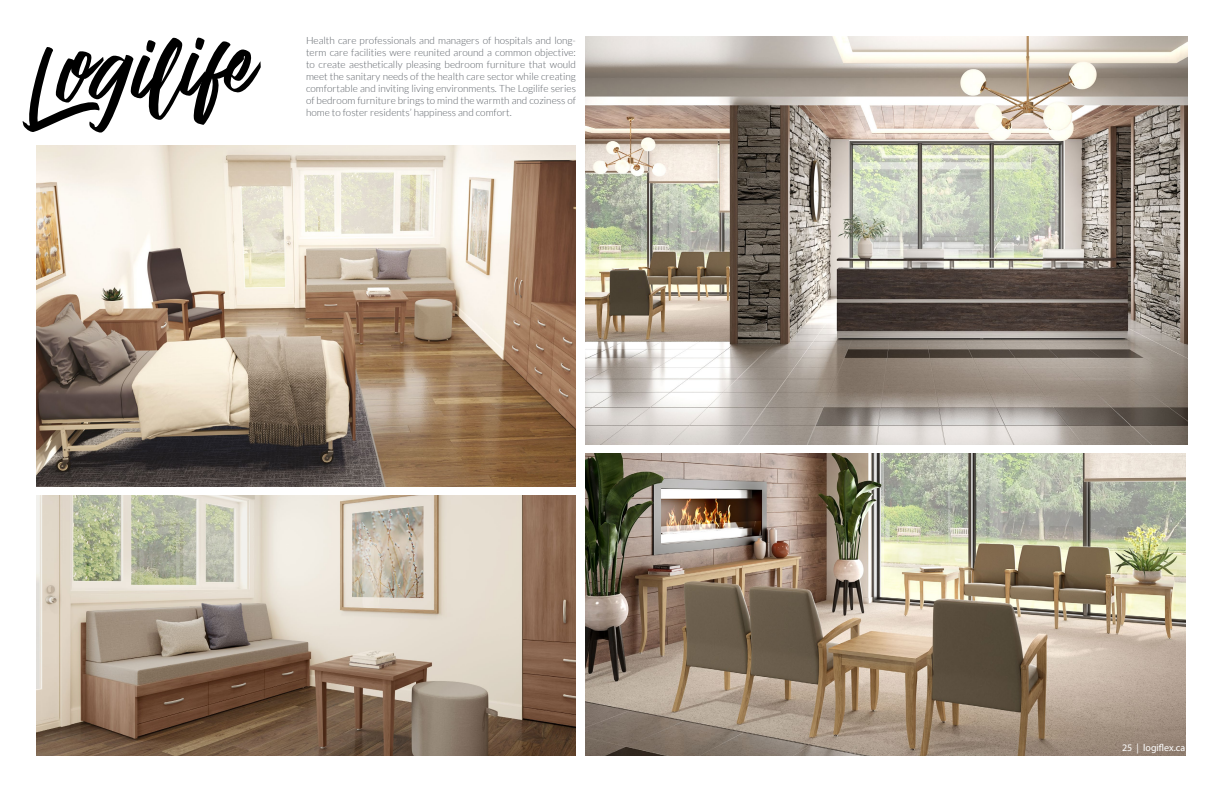
<style>
.page{position:relative;width:1224px;height:792px;background:#fff}
.page>*{position:absolute;margin:0;border:0;box-sizing:border-box;transform-origin:0 0}
.t1{font:94px "Venetian";color:#000}
.t2{font:300 10px/12px "Lato";color:#5b6066;text-align:justify}
.t3{font:10px "Myriad Pro";color:#fff}
</style>
<div class="page">
<img style="left:36px;top:145px;width:540px;height:341px">
<img style="left:586px;top:36px;width:602px;height:408px">
<img style="left:586px;top:454px;width:599px;height:302px">
<img style="left:36px;top:495px;width:540px;height:261px">
<h1 class="t1" style="left:27px;top:15px;width:225px;rotate:-3deg">Logilife</h1>
<p class="t2" style="left:306px;top:35px;width:271px">Health care professionals and managers of hospitals and long&shy;term care facilities were reunited around a common objective: to create aesthetically pleasing bedroom furniture that would meet the sanitary needs of the health care sector while creating comfortable and inviting living environments. The Logilife series of bedroom furniture brings to mind the warmth and coziness of home to foster residents’ happiness and comfort.</p>
<p class="t3" style="left:1122px;top:742px;width:65px">25 | logiflex.ca</p>
</div>
